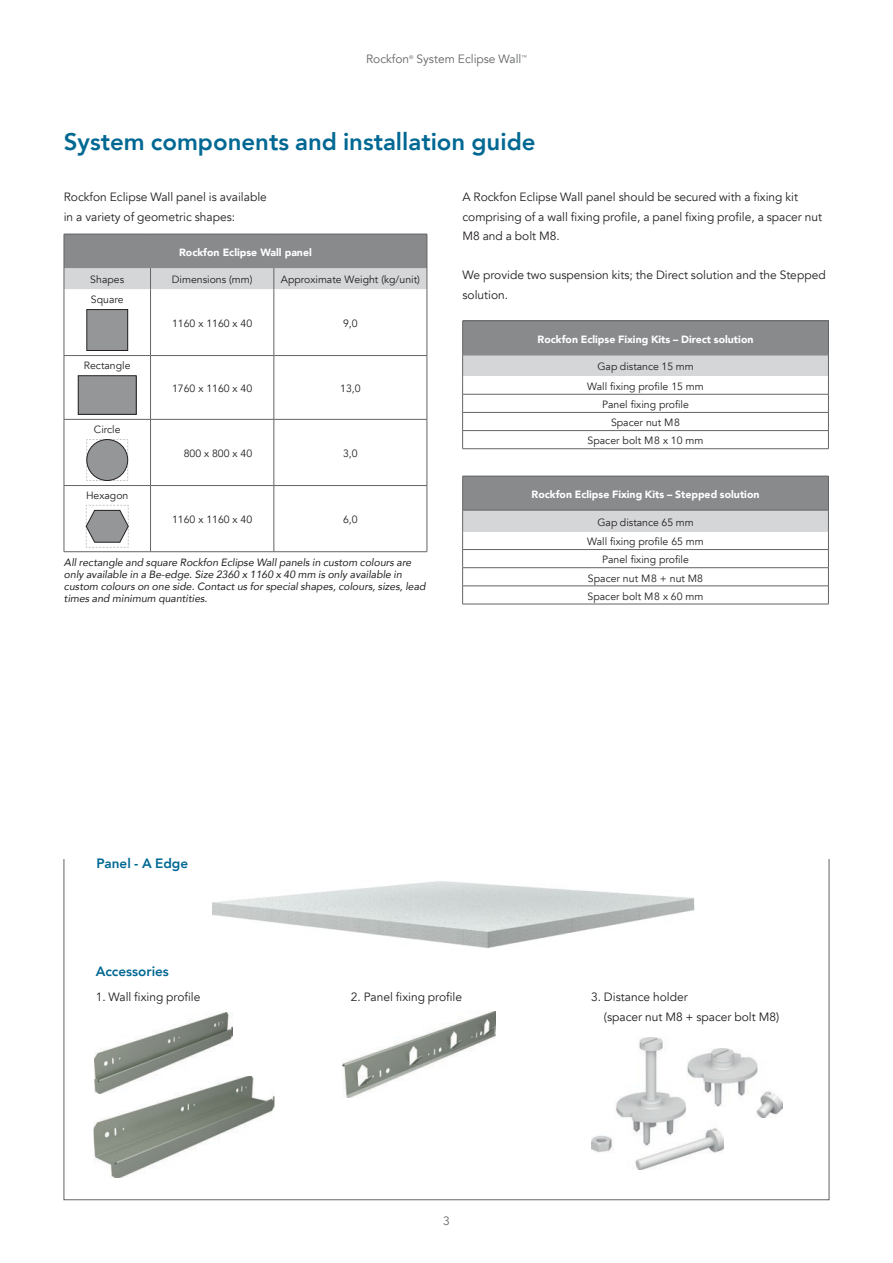
<style>
.page{position:relative;width:893px;height:1263px;background:#fff}
.page>*{position:absolute;margin:0;border:0;box-sizing:border-box;transform-origin:0 0}
.t1{font:800 24px "Avenir";color:#006893}
.t2{font:800 13.5px "Avenir";color:#006893}
.t3{font:12px/19.5px "Avenir";color:#231f20}
.t4{font:12px "Avenir";color:#636466}
.t5{font:10.5px/18.1px "Avenir";color:#231f20;text-align:center}
.t6{font:italic 10.5px/12px "Avenir";color:#231f20}
.t7{font:900 10.5px "Avenir";color:#fff}
.t8{font:5.4px "Avenir";color:#636466}
</style>
<div class="page">
<div style="left:64px;top:234px;width:363px;height:34px;background:#888a8c"></div>
<svg style="left:64px;top:289px;width:364px;height:264px"></svg>
<hr style="left:64px;top:234px;width:1px;height:34px;background:#636466">
<hr style="left:427px;top:234px;width:1px;height:34px;background:#636466">
<hr style="left:64px;top:234px;width:87px;height:1px;background:#636466">
<hr style="left:151px;top:234px;width:123px;height:1px;background:#636466">
<hr style="left:274px;top:234px;width:153px;height:1px;background:#636466">
<hr style="left:64px;top:355px;width:87px;height:1px;background:#636466">
<hr style="left:151px;top:355px;width:123px;height:1px;background:#636466">
<hr style="left:274px;top:355px;width:153px;height:1px;background:#636466">
<hr style="left:64px;top:419px;width:87px;height:1px;background:#636466">
<hr style="left:151px;top:419px;width:123px;height:1px;background:#636466">
<hr style="left:274px;top:419px;width:153px;height:1px;background:#636466">
<hr style="left:64px;top:485px;width:87px;height:1px;background:#636466">
<hr style="left:151px;top:485px;width:123px;height:1px;background:#636466">
<hr style="left:274px;top:485px;width:153px;height:1px;background:#636466">
<hr style="left:64px;top:551px;width:87px;height:1px;background:#636466">
<hr style="left:151px;top:551px;width:123px;height:1px;background:#636466">
<hr style="left:274px;top:551px;width:153px;height:1px;background:#636466">
<div style="left:64px;top:268px;width:364px;height:21px;background:#d4d6d7"></div>
<hr style="left:64px;top:289px;width:1px;height:66px;background:#636466">
<hr style="left:150px;top:289px;width:1px;height:66px;background:#636466">
<hr style="left:274px;top:289px;width:1px;height:66px;background:#636466">
<hr style="left:427px;top:289px;width:1px;height:66px;background:#636466">
<hr style="left:64px;top:356px;width:1px;height:63px;background:#636466">
<hr style="left:150px;top:356px;width:1px;height:63px;background:#636466">
<hr style="left:274px;top:356px;width:1px;height:63px;background:#636466">
<hr style="left:427px;top:356px;width:1px;height:63px;background:#636466">
<hr style="left:64px;top:419px;width:1px;height:66px;background:#636466">
<hr style="left:150px;top:419px;width:1px;height:66px;background:#636466">
<hr style="left:274px;top:419px;width:1px;height:66px;background:#636466">
<hr style="left:427px;top:419px;width:1px;height:66px;background:#636466">
<hr style="left:64px;top:486px;width:1px;height:65px;background:#636466">
<hr style="left:150px;top:486px;width:1px;height:65px;background:#636466">
<hr style="left:274px;top:486px;width:1px;height:65px;background:#636466">
<hr style="left:427px;top:486px;width:1px;height:65px;background:#636466">
<div style="left:87px;top:310px;width:41px;height:40px;background:#949698"></div>
<div style="left:87px;top:309px;width:41px;height:42px;border:1px solid #231f20"></div>
<div style="left:78px;top:376px;width:58px;height:38px;background:#949698"></div>
<div style="left:78px;top:375px;width:58px;height:39px;border:1px solid #231f20"></div>
<svg style="left:86px;top:439px;width:42px;height:42px"></svg>
<div style="left:87px;top:440px;width:41px;height:40px;background:#949698;border-radius:50%"></div>
<div style="left:87px;top:439px;width:41px;height:42px;border:1px solid #231f20;border-radius:50%"></div>
<svg style="left:86px;top:505px;width:43px;height:43px"></svg>
<img style="left:342px;top:1011px;width:153px;height:86px">
<div style="left:463px;top:321px;width:365px;height:34px;background:#888a8c"></div>
<div style="left:463px;top:355px;width:365px;height:21px;background:#d4d6d7"></div>
<hr style="left:462px;top:321px;width:1px;height:34px;background:#636466">
<hr style="left:462px;top:355px;width:367px;height:1px;background:#636466">
<hr style="left:828px;top:321px;width:1px;height:34px;background:#636466">
<svg style="left:828px;top:356px;width:1px;height:92px"></svg>
<hr style="left:462px;top:394px;width:367px;height:1px;background:#636466">
<hr style="left:462px;top:412px;width:367px;height:1px;background:#636466">
<hr style="left:462px;top:430px;width:367px;height:1px;background:#636466">
<hr style="left:462px;top:321px;width:367px;height:1px;background:#636466">
<svg style="left:462px;top:355px;width:1px;height:93px"></svg>
<hr style="left:462px;top:448px;width:367px;height:1px;background:#636466">
<div style="left:463px;top:476px;width:365px;height:34px;background:#888a8c"></div>
<div style="left:463px;top:510px;width:365px;height:21px;background:#d4d6d7"></div>
<hr style="left:828px;top:476px;width:1px;height:34px;background:#636466">
<hr style="left:462px;top:510px;width:367px;height:1px;background:#636466">
<hr style="left:462px;top:476px;width:1px;height:34px;background:#636466">
<svg style="left:462px;top:510px;width:1px;height:94px"></svg>
<hr style="left:462px;top:549px;width:367px;height:1px;background:#636466">
<hr style="left:462px;top:567px;width:367px;height:1px;background:#636466">
<hr style="left:462px;top:586px;width:367px;height:1px;background:#636466">
<hr style="left:462px;top:476px;width:367px;height:1px;background:#636466">
<svg style="left:828px;top:510px;width:1px;height:94px"></svg>
<hr style="left:462px;top:604px;width:367px;height:1px;background:#636466">
<img style="left:95px;top:1013px;width:138px;height:63px">
<img style="left:94px;top:1076px;width:180px;height:102px">
<img style="left:591px;top:1037px;width:132px;height:132px">
<img style="left:686px;top:1049px;width:96px;height:68px">
<img style="left:212px;top:881px;width:483px;height:67px">
<p class="t4" style="left:366px;top:52px;width:45px">Rockfon</p>
<p class="t8" style="left:409px;top:54px;width:6px">®</p>
<p class="t4" style="left:416px;top:52px;width:106px">System Eclipse Wall</p>
<p class="t8" style="left:521px;top:54px;width:7px">™</p>
<h1 class="t1" style="left:64px;top:123px;width:473px">System components and installation guide</h1>
<p class="t3" style="left:64px;top:188px;width:205px">Rockfon Eclipse Wall panel is available in a variety of geometric shapes:</p>
<p class="t7" style="left:179px;top:243px;width:134px">Rockfon Eclipse Wall panel</p>
<p class="t5" style="left:90px;top:270px;width:35px">Shapes</p>
<p class="t5" style="left:172px;top:270px;width:82px">Dimensions (mm)</p>
<p class="t5" style="left:281px;top:270px;width:141px">Approximate Weight (kg/unit)</p>
<p class="t5" style="left:91px;top:291px;width:34px">Square</p>
<p class="t5" style="left:172px;top:315px;width:82px">1160 x 1160 x 40</p>
<p class="t5" style="left:343px;top:315px;width:16px">9,0</p>
<p class="t5" style="left:84px;top:357px;width:48px">Rectangle</p>
<p class="t5" style="left:172px;top:380px;width:82px">1760 x 1160 x 40</p>
<p class="t5" style="left:340px;top:380px;width:22px">13,0</p>
<p class="t5" style="left:94px;top:421px;width:28px">Circle</p>
<p class="t5" style="left:184px;top:445px;width:70px">800 x 800 x 40</p>
<p class="t5" style="left:343px;top:445px;width:16px">3,0</p>
<p class="t5" style="left:86px;top:487px;width:44px">Hexagon</p>
<p class="t5" style="left:172px;top:511px;width:82px">1160 x 1160 x 40</p>
<p class="t5" style="left:343px;top:511px;width:16px">6,0</p>
<p class="t6" style="left:64px;top:557px;width:363px">All rectangle and square Rockfon Eclipse Wall panels in custom colours are only available in a Be-edge. Size 2360 x 1160 x 40 mm is only available in custom colours on one side. Contact us for special shapes, colours, sizes, lead times and minimum quantities.</p>
<p class="t3" style="left:462px;top:188px;width:361px">A Rockfon Eclipse Wall panel should be secured with a fixing kit comprising of a wall fixing profile, a panel fixing profile, a spacer nut<br>M8 and a bolt M8.</p>
<p class="t3" style="left:462px;top:266px;width:365px">We provide two suspension kits; the Direct solution and the Stepped solution.</p>
<p class="t7" style="left:538px;top:330px;width:217px">Rockfon Eclipse Fixing Kits – Direct solution</p>
<p class="t5" style="left:587px;top:357px;width:118px;line-height:19.6px">Gap distance 15 mm<br>Wall fixing profile 15 mm</p>
<p class="t5" style="left:588px;top:396px;width:117px">Panel fixing profile<br>Spacer nut M8<br>Spacer bolt M8 x 10 mm</p>
<p class="t7" style="left:532px;top:485px;width:229px">Rockfon Eclipse Fixing Kits – Stepped solution</p>
<p class="t5" style="left:587px;top:512px;width:118px;line-height:19.6px">Gap distance 65 mm<br>Wall fixing profile 65 mm</p>
<p class="t5" style="left:588px;top:551px;width:117px">Panel fixing profile<br>Spacer nut M8 + nut M8<br>Spacer bolt M8 x 60 mm</p>
<p class="t2" style="left:96px;top:853px;width:93px">Panel - A Edge</p>
<p class="t2" style="left:96px;top:961px;width:75px">Accessories</p>
<p class="t3" style="left:96px;top:987px;width:106px">1. Wall fixing profile</p>
<p class="t3" style="left:351px;top:987px;width:113px">2. Panel fixing profile</p>
<p class="t3" style="left:604px;top:987px;width:177px;text-indent:-13px">3. Distance holder<br>(spacer nut M8 + spacer bolt M8)</p>
<p class="t4" style="left:443px;top:1213px;width:8px">3</p>
</div>
